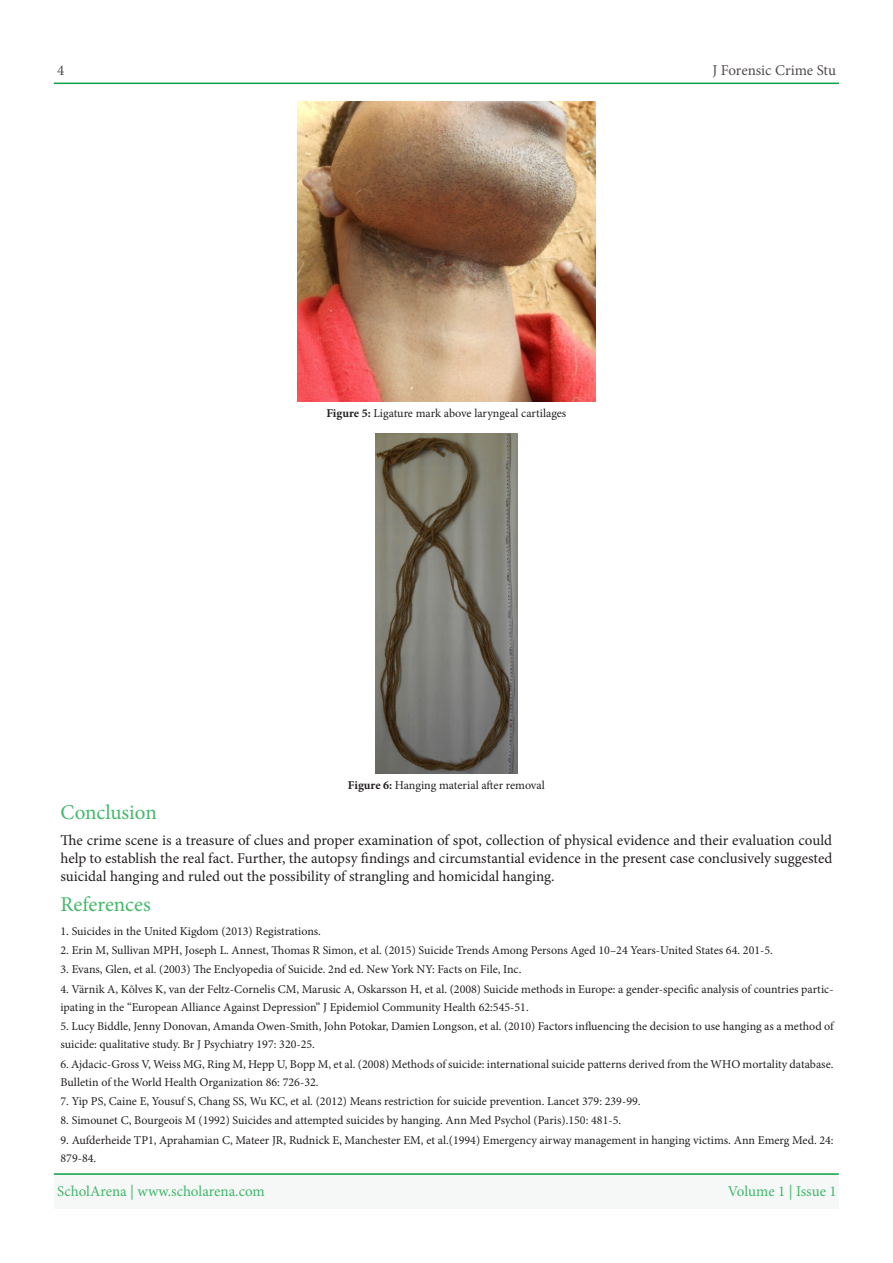
<style>
.page{position:relative;width:893px;height:1263px;background:#fff}
.page>*{position:absolute;margin:0;border:0;box-sizing:border-box;transform-origin:0 0}
.t1{font:21px "Minion Pro";color:#45b86b}
.t2{font:15px/18px "Minion Pro";color:#231f20;text-align:justify}
.t3{font:15px "Minion Pro";letter-spacing:-.005em;color:#40b86b}
.t4{font:15px "Minion Pro";letter-spacing:-.005em;color:#524c4c}
.t5{font:12px/18px "Minion Pro";color:#231f20}
.s1{font-weight:700}
</style>
<div class="page">
<hr style="left:54px;top:83px;width:785px;height:1px;background:#0aa345">
<div style="left:54px;top:1174px;width:785px;height:35px;background:#f6f7f7"></div>
<hr style="left:54px;top:1173px;width:785px;height:2px;background:#0aa345">
<img style="left:297px;top:101px;width:299px;height:301px">
<img style="left:375px;top:434px;width:142px;height:340px">
<p class="t4" style="left:57px;top:60px;width:9px">4</p>
<p class="t5" style="left:326px;top:404px;width:241px"><span class="s1">Figure 5:</span> Ligature mark above laryngeal cartilages</p>
<p class="t5" style="left:348px;top:776px;width:198px"><span class="s1">Figure 6:</span> Hanging material after removal</p>
<p class="t4" style="left:712px;top:60px;width:125px">J Forensic Crime Stu</p>
<p class="t1" style="left:60px;top:798px;width:98px">Conclusion</p>
<p class="t2" style="left:60px;top:831px;width:773px">The crime scene is a treasure of clues and proper examination of spot, collection of physical evidence and their evaluation could help to establish the real fact. Further, the autopsy findings and circumstantial evidence in the present case conclusively suggested suicidal hanging and ruled out the possibility of strangling and homicidal hanging.</p>
<p class="t1" style="left:60px;top:890px;width:92px">References</p>
<p class="t5" style="left:60px;top:941px;width:714px">2. Erin M, Sullivan MPH, Joseph .L Annest, Thomas R Simon, et al (. 2015) Suicide Trends Among Persons Aged 10–24 Years-United States 64. 201-5.</p>
<p class="t5" style="left:60px;top:961px;width:462px">3. Evans, Glen, et al (. 2003) The Enclyopedia of Suicide 2. nd ed. New York NY: Facts on File, Inc.</p>
<p class="t5" style="left:60px;top:998px;width:470px">ipating in the “European Alliance Against Depression” J Epidemiol Community Health 62:545-51.</p>
<p class="t5" style="left:60px;top:922px;width:262px">1. Suicides in the United Kigdom (2013) Registrations.</p>
<p class="t5" style="left:60px;top:980px;width:775px">4. Värnik A, Kõlves K, van der Feltz-Cornelis CM, Marusic A, Oskarsson H, et al (. 2008) Suicide methods in Europe a: gender-specific analysis of countries partic-</p>
<p class="t5" style="left:60px;top:1017px;width:775px">5. Lucy Biddle, Jenny Donovan, Amanda Owen-Smith, John Potokar, Damien Longson, et al (. 2010) Factors influencing the decision to use hanging as a method of suicide: qualitative study. Br J Psychiatry 197: 320-25.</p>
<p class="t5" style="left:60px;top:1055px;width:775px">6. Ajdacic-Gross ,V Weiss MG, Ring M, Hepp U, Bopp M, et al (. 2008) Methods of suicide: international suicide patterns derived from the WHO mortality database.<br>Bulletin of the World Health Organization 86: 726-32.</p>
<p class="t5" style="left:60px;top:1111px;width:562px">8. Simounet C, Bourgeois M (1992) Suicides and attempted suicides by hanging. Ann Med Psychol (Paris(.150: 481-5.</p>
<p class="t5" style="left:60px;top:1092px;width:582px">7. Yip PS, Caine ,E Yousuf ,S Chang SS, Wu KC, et al (. 2012) Means restriction for suicide prevention. Lancet 379: 239-99.</p>
<p class="t5" style="left:60px;top:1131px;width:775px">9. Aufderheide TP1, Aprahamian C, Mateer JR, Rudnick ,E Manchester EM, et al (. 1994) Emergency airway management in hanging victims. Ann Emerg Med. 24:<br>879-84.</p>
<p class="t3" style="left:57px;top:1181px;width:209px">ScholArena | www.scholarena.com</p>
<p class="t3" style="left:728px;top:1181px;width:110px">Volume 1 | Issue 1</p>
</div>
